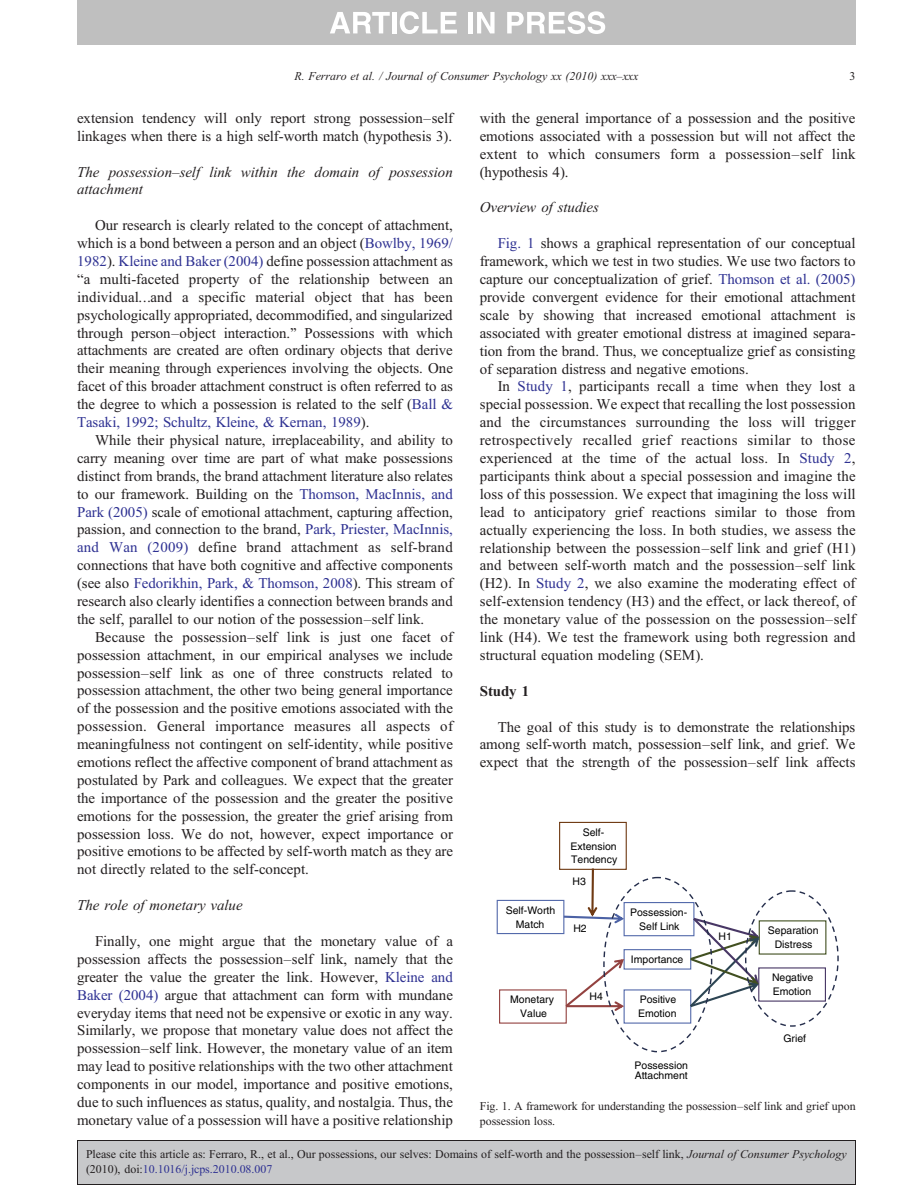
<style>
.page{position:relative;width:918px;height:1188px;background:#fff}
.page>*{position:absolute;margin:0;border:0;box-sizing:border-box;transform-origin:0 0}
.t1{font:14.85px/17.9px "Adv TT6120 e 2 aa";color:#231f20;text-align:justify}
.t2{font:14.85px/17.9px "Adv TT50 a 2 f 13 e.I";color:#231f20}
.t3{font:14.85px "Adv T Tb 8864 ccf.B";color:#231f20}
.t4{font:12px/15px "Adv TT6120 e 2 aa";color:#231f20}
.t5{font:12px "Adv TT50 a 2 f 13 e.I";color:#231f20}
.t6{font:10.5px/13.8px "Helvetica";color:#000;text-align:center}
.s1{font-style:inherit}
.s2{color:#2e3192}
.s3{font-family:"Adv TT50 a 2 f 13 e.I"}
</style>
<div class="page">
<div style="left:497px;top:900px;width:67px;height:34px;border:1px solid #546aab"></div>
<div style="left:559px;top:822px;width:68px;height:48px;border:1px solid #6f3a13"></div>
<svg style="left:564px;top:869px;width:275px;height:184px"></svg>
<div style="left:77px;top:0;width:779px;height:45px;background:#bfbfbf"></div>
<svg style="left:330px;top:12px;width:60px;height:21px"></svg>
<div style="left:392px;top:12px;width:5px;height:21px;background:#fff"></div>
<svg style="left:400px;top:11px;width:57px;height:23px"></svg>
<hr style="left:469px;top:12px;width:4px;height:21px;background:#fff">
<svg style="left:477px;top:12px;width:18px;height:21px"></svg>
<svg style="left:507px;top:11px;width:98px;height:23px"></svg>
<div style="left:77px;top:1140px;width:779px;height:44px;background:#c7c8ca"></div>
<hr style="left:77px;top:1140px;width:779px;height:1px;background:#231f20">
<hr style="left:77px;top:1184px;width:779px;height:1px;background:#231f20">
<hr style="left:77px;top:1140px;width:1px;height:44px;background:#231f20">
<hr style="left:855px;top:1140px;width:1px;height:44px;background:#231f20">
<p class="t5" style="left:294px;top:72px;width:345px">R. Ferraro et al. / Journal of Consumer Psychology xx (2010) xxx<span class="s1">–</span>xxx</p>
<p class="t4" style="left:850px;top:70px;width:7px">3</p>
<p class="t1" style="left:77px;top:110px;width:377px">extension tendency will only report strong possession<span class="s1">–</span>self linkages when there is a high self-worth match (hypothesis 3).</p>
<p class="t2" style="left:77px;top:164px;width:377px">The possession<span class="s1">–</span>self link within the domain of possession attachment</p>
<p class="t1" style="left:77px;top:218px;width:377px;text-indent:18px">Our research is clearly related to the concept of attachment, which is a bond between a person and an object (<span class="s2">Bowlby, 1969/ 1982</span>). <span class="s2">Kleine and Baker (2004)</span> define possession attachment as <span class="s1">“</span>a multi-faceted property of the relationship between an individual<span class="s1">…</span>and a specific material object that has been psychologically appropriated, decommodified, and singularized through person<span class="s1">–</span>object interaction.<span class="s1">”</span> Possessions with which attachments are created are often ordinary objects that derive their meaning through experiences involving the objects. One facet of this broader attachment construct is often referred to as the degree to which a possession is related to the self (<span class="s2">Ball &amp; Tasaki, 1992; Schultz, Kleine, &amp; Kernan, 1989</span>).</p>
<p class="t1" style="left:77px;top:432px;width:377px;text-indent:18px">While their physical nature, irreplaceability, and ability to carry meaning over time are part of what make possessions distinct from brands, the brand attachment literature also relates to our framework. Building on the <span class="s2">Thomson, MacInnis, and Park (2005)</span> scale of emotional attachment, capturing affection, passion, and connection to the brand, <span class="s2">Park, Priester, MacInnis, and Wan (2009)</span> define brand attachment as self-brand connections that have both cognitive and affective components (see also <span class="s2">Fedorikhin, Park, &amp; Thomson, 2008</span>). This stream of research also clearly identifies a connection between brands and the self, parallel to our notion of the possession<span class="s1">–</span>self link.</p>
<p class="t1" style="left:77px;top:629px;width:377px;text-indent:18px">Because the possession<span class="s1">–</span>self link is just one facet of possession attachment, in our empirical analyses we include possession<span class="s1">–</span>self link as one of three constructs related to possession attachment, the other two being general importance of the possession and the positive emotions associated with the possession. General importance measures all aspects of meaningfulness not contingent on self-identity, while positive emotions reflect the affective component of brand attachment as postulated by Park and colleagues. We expect that the greater the importance of the possession and the greater the positive emotions for the possession, the greater the grief arising from possession loss. We do not, however, expect importance or positive emotions to be affected by self-worth match as they are not directly related to the self-concept.</p>
<p class="t2" style="left:77px;top:898px;width:167px">The role of monetary value</p>
<p class="t1" style="left:77px;top:934px;width:377px;text-indent:18px">Finally, one might argue that the monetary value of a possession affects the possession<span class="s1">–</span>self link, namely that the greater the value the greater the link. However, <span class="s2">Kleine and Baker (2004)</span> argue that attachment can form with mundane everyday items that need not be expensive or exotic in any way.<br>Similarly, we propose that monetary value does not affect the possession<span class="s1">–</span>self link. However, the monetary value of an item may lead to positive relationships with the two other attachment components in our model, importance and positive emotions, due to such influences as status, quality, and nostalgia. Thus, the monetary value of a possession will have a positive relationship</p>
<p class="t1" style="left:480px;top:110px;width:377px">with the general importance of a possession and the positive emotions associated with a possession but will not affect the extent to which consumers form a possession<span class="s1">–</span>self link (hypothesis 4).</p>
<p class="t2" style="left:480px;top:200px;width:121px">Overview of studies</p>
<p class="t1" style="left:480px;top:236px;width:377px;text-indent:18px"><span class="s2">Fig. 1</span> shows a graphical representation of our conceptual framework, which we test in two studies. We use two factors to capture our conceptualization of grief. <span class="s2">Thomson et al. (2005) </span>provide convergent evidence for their emotional attachment scale by showing that increased emotional attachment is associated with greater emotional distress at imagined separa&shy;tion from the brand. Thus, we conceptualize grief as consisting of separation distress and negative emotions.</p>
<p class="t1" style="left:480px;top:379px;width:377px;text-indent:18px">In <span class="s2">Study 1</span>, participants recall a time when they lost a special possession. We expect that recalling the lost possession and the circumstances surrounding the loss will trigger retrospectively recalled grief reactions similar to those experienced at the time of the actual loss. In <span class="s2">Study 2</span>, participants think about a special possession and imagine the loss of this possession. We expect that imagining the loss will lead to anticipatory grief reactions similar to those from actually experiencing the loss. In both studies, we assess the relationship between the possession<span class="s1">–</span>self link and grief (H1) and between self-worth match and the possession<span class="s1">–</span>self link (H2). In <span class="s2">Study 2</span>, we also examine the moderating effect of self-extension tendency (H3) and the effect, or lack thereof, of the monetary value of the possession on the possession<span class="s1">–</span>self link (H4). We test the framework using both regression and structural equation modeling (SEM).</p>
<p class="t3" style="left:480px;top:686px;width:51px">Study 1</p>
<p class="t1" style="left:480px;top:719px;width:377px;text-indent:18px">The goal of this study is to demonstrate the relationships among self-worth match, possession<span class="s1">–</span>self link, and grief. We expect that the strength of the possession<span class="s1">–</span>self link affects</p>
<p class="t6" style="left:571px;top:826px;width:48px">Self-<br>Extension<br>Tendency</p>
<p class="t6" style="left:506px;top:904px;width:51px">Self-Worth<br>Match</p>
<p class="t6" style="left:573px;top:876px;width:15px">H3</p>
<p class="t6" style="left:573px;top:923px;width:15px">H2</p>
<p class="t6" style="left:510px;top:994px;width:45px">Monetary<br>Value</p>
<p class="t6" style="left:590px;top:991px;width:15px">H4</p>
<p class="t6" style="left:630px;top:907px;width:59px">Possession-<br>Self Link</p>
<p class="t6" style="left:631px;top:954px;width:54px">Importance</p>
<p class="t6" style="left:638px;top:994px;width:40px;text-align:left">Positive<br>Emotion</p>
<p class="t6" style="left:635px;top:1061px;width:55px;line-height:10.4px;text-align:left">Possession<br>Attachment</p>
<p class="t6" style="left:719px;top:931px;width:15px">H1</p>
<p class="t6" style="left:768px;top:925px;width:52px">Separation<br>Distress</p>
<p class="t6" style="left:772px;top:972px;width:43px;text-align:left">Negative<br>Emotion</p>
<p class="t6" style="left:783px;top:1032px;width:24px">Grief</p>
<p class="t4" style="left:480px;top:1099px;width:377px">Fig. 1. A framework for understanding the possession<span class="s1">–</span>self link and grief upon possession loss.</p>
<p class="t4" style="left:86px;top:1148px;width:762px">Please cite this article as: Ferraro, R., et al., Our possessions, our selves: Domains of self-worth and the possession<span class="s1">–</span>self link, <span class="s3">Journal of Consumer Psychology </span>(2010), doi:<span class="s2">10.1016/j.jcps.2010.08.007</span></p>
</div>
